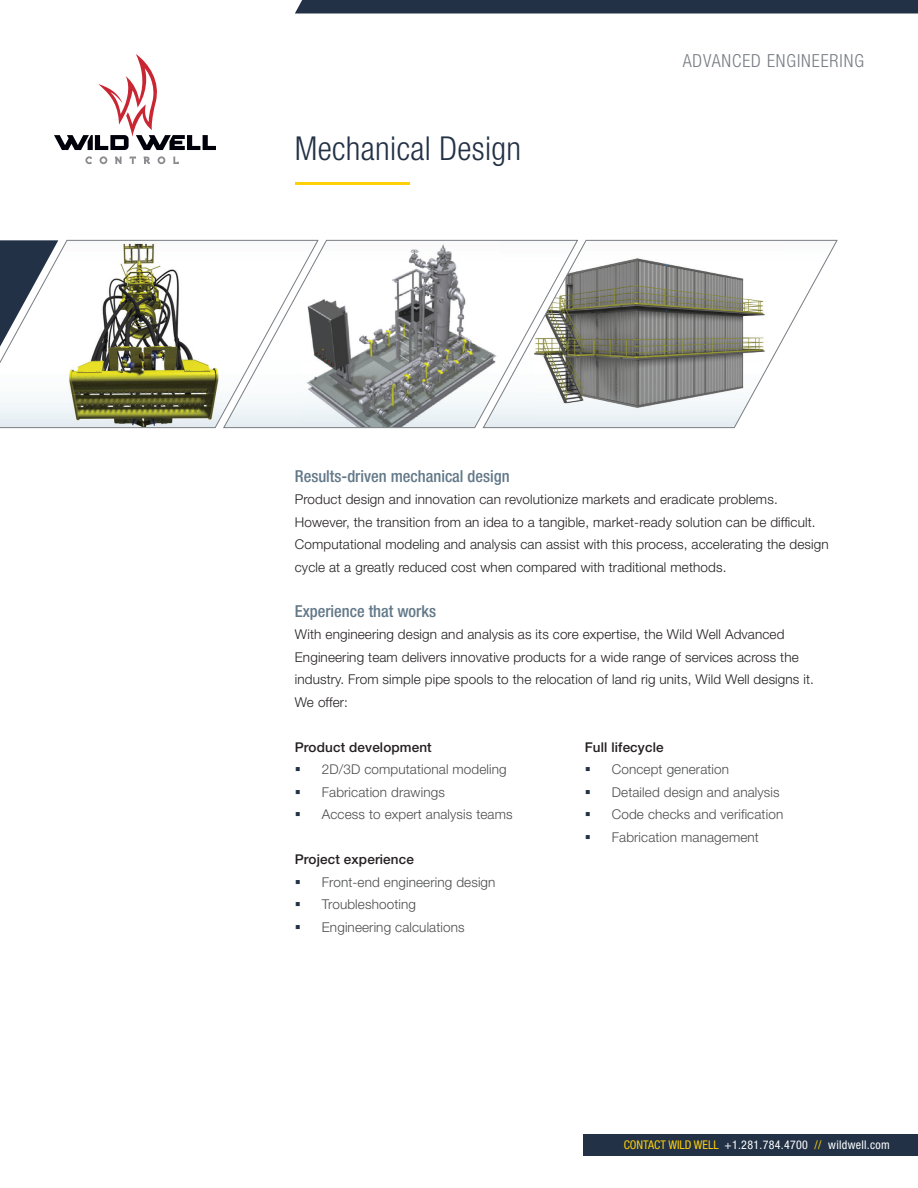
<style>
.page{position:relative;width:918px;height:1188px;background:#fff}
.page>*{position:absolute;margin:0;border:0;box-sizing:border-box;transform-origin:0 0}
.t1{font:300 condensed 33px "Helvetica Neue LT Std";letter-spacing:.01em;color:#223145}
.t2{font:300 condensed 18px "Helvetica Neue LT Std";letter-spacing:.05em;color:#787d83}
.t3{font:500 condensed 16.5px "Helvetica Neue";color:#627888}
.t4{font:300 13.5px/22.5px "Helvetica Neue";letter-spacing:.01em;color:#231f20}
.t5{font:300 13.5px "Helvetica Neue";letter-spacing:.01em;color:#4b4c4d}
.t6{font:500 13.5px "Helvetica Neue";letter-spacing:.01em;color:#231f20}
.t7{font:condensed 12px "Helvetica Neue LT Std";letter-spacing:.025em;color:#fff}
.s1{color:#223145}
.s2{color:#fdd008}
</style>
<div class="page">
<svg style="left:295px;top:0;width:623px;height:14px;background:#2b394c"></svg>
<svg style="left:85px;top:156px;width:7px;height:8px"></svg>
<svg style="left:100px;top:156px;width:7px;height:8px"></svg>
<svg style="left:115px;top:157px;width:7px;height:7px"></svg>
<svg style="left:130px;top:157px;width:6px;height:7px"></svg>
<svg style="left:144px;top:157px;width:6px;height:7px"></svg>
<svg style="left:158px;top:156px;width:7px;height:8px"></svg>
<svg style="left:173px;top:157px;width:6px;height:7px"></svg>
<svg style="left:54px;top:54px;width:162px;height:96px"></svg>
<div style="left:583px;top:1134px;width:335px;height:21px;background:#223145"></div>
<svg style="left:578px;top:240px;width:259px;height:188px"></svg>
<svg style="left:0;top:240px;width:224px;height:188px"></svg>
<svg style="left:224px;top:240px;width:354px;height:188px"></svg>
<hr style="left:295px;top:183px;width:114px;height:2px;background:#fdd008">
<h1 class="t1" style="left:295px;top:129px;width:228px">Mechanical Design</h1>
<h2 class="t2" style="left:683px;top:50px;width:183px">ADVANCED ENGINEERING</h2>
<p class="t3" style="left:295px;top:466px;width:216px">Results-driven mechanical design</p>
<p class="t4" style="left:295px;top:488px;width:535px">Product design and innovation can revolutionize markets and eradicate problems.<br>However, the transition from an idea to a tangible, market-ready solution can be difficult.<br>Computational modeling and analysis can assist with this process, accelerating the design cycle at a greatly reduced cost when compared with traditional methods.</p>
<p class="t3" style="left:295px;top:601px;width:143px">Experience that works</p>
<p class="t4" style="left:295px;top:623px;width:521px">With engineering design and analysis as its core expertise, the Wild Well Advanced Engineering team delivers innovative products for a wide range of services across the industry. From simple pipe spools to the relocation of land rig units, Wild Well designs it.<br>We offer:</p>
<p class="t6" style="left:295px;top:739px;width:138px">Product development</p>
<p class="t5" style="left:295px;top:761px;width:213px"><span class="s1">▪</span> 2D/3D computational modeling</p>
<p class="t5" style="left:295px;top:783px;width:152px"><span class="s1">▪</span> Fabrication drawings</p>
<p class="t5" style="left:295px;top:806px;width:219px"><span class="s1">▪</span> Access to expert analysis teams</p>
<p class="t6" style="left:295px;top:851px;width:121px">Project experience</p>
<p class="t5" style="left:295px;top:873px;width:202px"><span class="s1">▪</span> Front-end engineering design</p>
<p class="t5" style="left:295px;top:896px;width:123px"><span class="s1">▪</span> Troubleshooting</p>
<p class="t5" style="left:295px;top:918px;width:171px"><span class="s1">▪</span> Engineering calculations</p>
<p class="t6" style="left:585px;top:739px;width:80px">Full lifecycle</p>
<p class="t5" style="left:585px;top:761px;width:146px"><span class="s1">▪</span> Concept generation</p>
<p class="t5" style="left:585px;top:783px;width:196px"><span class="s1">▪</span> Detailed design and analysis</p>
<p class="t5" style="left:585px;top:806px;width:200px"><span class="s1">▪</span> Code checks and verification</p>
<p class="t5" style="left:585px;top:828px;width:176px"><span class="s1">▪</span> Fabrication management</p>
<p class="t7" style="left:624px;top:1138px;width:268px"><span class="s2">CONTACT WILD WELL</span> +1.281.784.4700 <span class="s2">//</span> wildwell.com</p>
</div>
